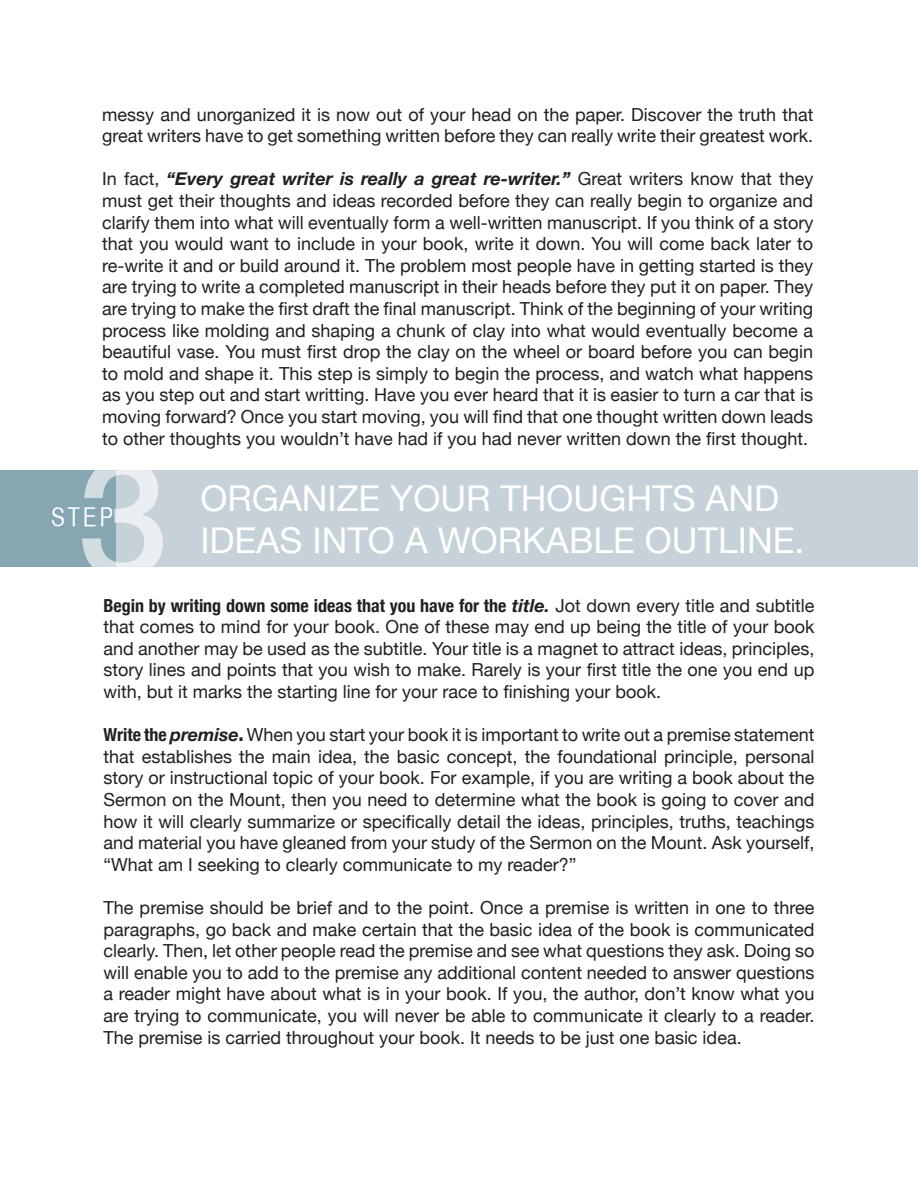
<style>
.page{position:relative;width:918px;height:1188px;background:#fff}
.page>*{position:absolute;margin:0;border:0;box-sizing:border-box;transform-origin:0 0}
.t1{font:35.55px/42.8px "Helvetica Neue";color:#fff}
.t2{font:25.5px "Helvetica CY Plain";color:#fff}
.t3{font:18px/21.6px "Helvetica Neue";color:#231f20;text-align:justify}
.s1{font-weight:700;font-style:italic}
.s2{font-weight:700;font-stretch:condensed}
.s3{font-weight:900;font-stretch:condensed}
</style>
<div class="page">
<div style="left:0;top:470px;width:918px;height:97px;background:#c7d2d8"></div>
<div style="left:0;top:471px;width:115px;height:96px;background:#86a6b2"></div>
<svg style="left:82px;top:470px;width:81px;height:97px"></svg>
<p class="t3" style="left:102px;top:103px;width:713px">messy and unorganized it is now out of your head on the paper. Discover the truth that great writers have to get something written before they can really write their greatest work.</p>
<p class="t3" style="left:102px;top:168px;width:713px">In fact, <span class="s1">“Every great writer is really a great re-writer.”</span> Great writers know that they must get their thoughts and ideas recorded before they can really begin to organize and clarify them into what will eventually form a well-written manuscript. If you think of a story that you would want to include in your book, write it down. You will come back later to re-write it and or build around it. The problem most people have in getting started is they are trying to write a completed manuscript in their heads before they put it on paper. They are trying to make the first draft the final manuscript. Think of the beginning of your writing process like molding and shaping a chunk of clay into what would eventually become a beautiful vase. You must first drop the clay on the wheel or board before you can begin to mold and shape it. This step is simply to begin the process, and watch what happens as you step out and start writting. Have you ever heard that it is easier to turn a car that is moving forward? Once you start moving, you will find that one thought written down leads to other thoughts you wouldn’t have had if you had never written down the first thought.</p>
<h1 class="t1" style="left:200px;top:476px;width:606px">ORGANIZE YOUR THOUGHTS AND<br>IDEAS INTO A WORKABLE OUTLINE.</h1>
<h2 class="t2" style="left:51px;top:503px;width:64px">Step</h2>
<p class="t3" style="left:104px;top:594px;width:713px"><span class="s2">Begin by writing down some ideas that you have for the</span> <span class="s1">title.</span> Jot down every title and subtitle that comes to mind for your book. One of these may end up being the title of your book and another may be used as the subtitle. Your title is a magnet to attract ideas, principles, story lines and points that you wish to make. Rarely is your first title the one you end up with, but it marks the starting line for your race to finishing your book.</p>
<p class="t3" style="left:104px;top:724px;width:713px"><span class="s2">Write the</span> <span class="s1">premise</span><span class="s3">.</span> When you start your book it is important to write out a premise statement that establishes the main idea, the basic concept, the foundational principle, personal story or instructional topic of your book. For example, if you are writing a book about the Sermon on the Mount, then you need to determine what the book is going to cover and how it will clearly summarize or specifically detail the ideas, principles, truths, teachings and material you have gleaned from your study of the Sermon on the Mount. Ask yourself, “What am I seeking to clearly communicate to my reader?”</p>
<p class="t3" style="left:104px;top:897px;width:713px">The premise should be brief and to the point. Once a premise is written in one to three paragraphs, go back and make certain that the basic idea of the book is communicated clearly. Then, let other people read the premise and see what questions they ask. Doing so will enable you to add to the premise any additional content needed to answer questions a reader might have about what is in your book. If you, the author, don’t know what you are trying to communicate, you will never be able to communicate it clearly to a reader.<br>The premise is carried throughout your book. It needs to be just one basic idea.</p>
</div>
